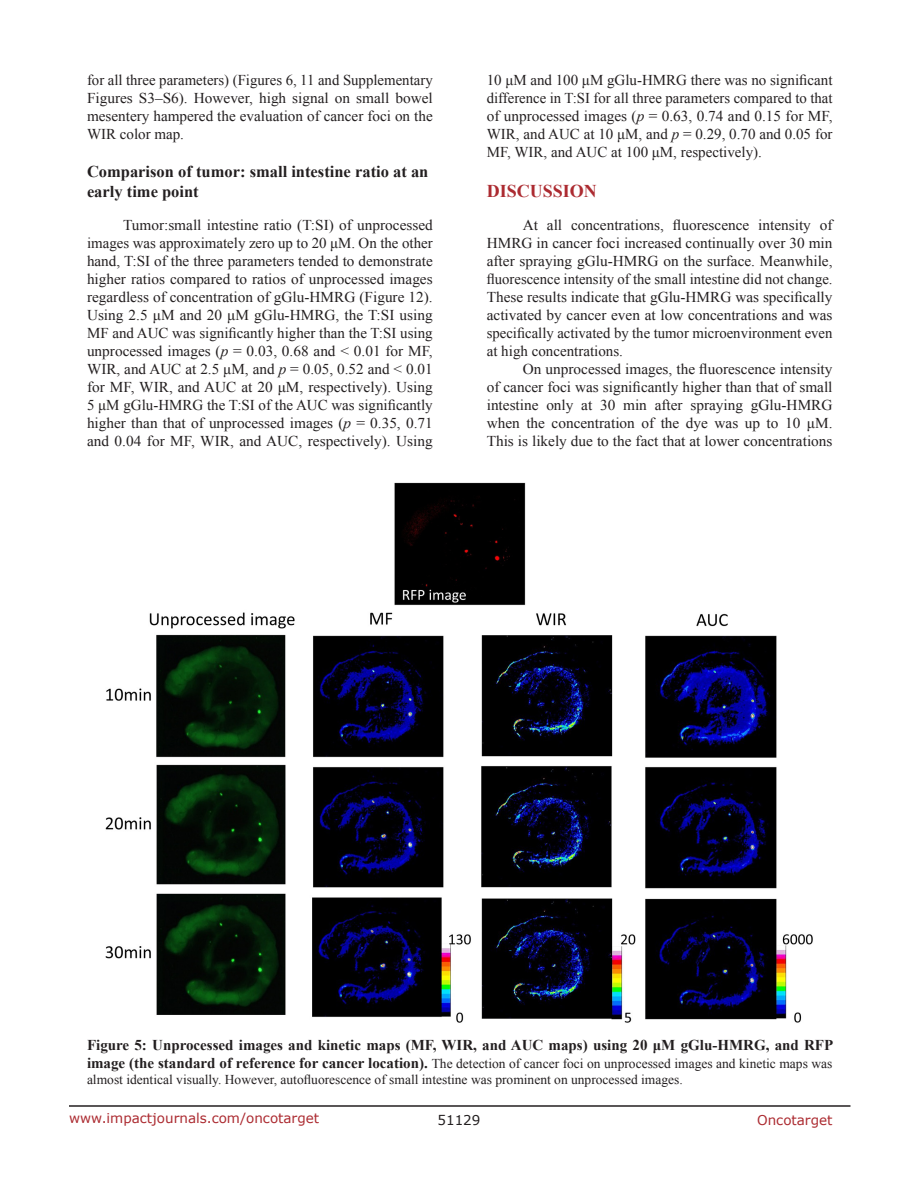
<style>
.page{position:relative;width:918px;height:1188px;background:#fff}
.page>*{position:absolute;margin:0;border:0;box-sizing:border-box;transform-origin:0 0}
.t1{font:700 18px "Times New Roman";color:#ac2b31}
.t2{font:700 16.5px/19.8px "Times New Roman";color:#231f20}
.t3{font:15px/18px "Times New Roman";color:#231f20;text-align:justify}
.t4{font:700 15px "Times New Roman";color:#231f20}
.t5{font:13.5px/16.2px "Times New Roman";color:#231f20}
.t6{font:13.5px "Verdana";color:#ac2b31}
.t7{font:13.5px "Verdana";color:#231f20}
.s1{font-style:italic}
.s2{font-weight:700;font-size:15px}
</style>
<div class="page">
<hr style="left:69px;top:1105px;width:781px;height:2px;background:#231f20">
<img style="left:106px;top:483px;width:707px;height:540px">
<p class="t3" style="left:87px;top:71px;width:347px">for all three parameters) (Figures 6, 11 and Supplementary Figures S3–S6). However, high signal on small bowel mesentery hampered the evaluation of cancer foci on the WIR color map.</p>
<p class="t2" style="left:87px;top:161px;width:343px">Comparison of tumor: small intestine ratio at an early time point</p>
<p class="t3" style="left:87px;top:216px;width:347px;text-indent:36px">Tumor:small intestine ratio (T:SI) of unprocessed images was approximately zero up to 20 μM. On the other hand, T:SI of the three parameters tended to demonstrate higher ratios compared to ratios of unprocessed images regardless of concentration of gGlu-HMRG (Figure 12).<br>Using 2.5 μM and 20 μM gGlu-HMRG, the T:SI using MF and AUC was significantly higher than the T:SI using unprocessed images (<span class="s1">p</span> = 0.03, 0.68 and &lt; 0.01 for MF, WIR, and AUC at 2.5 μM, and <span class="s1">p</span> = 0.05, 0.52 and &lt; 0.01 for MF, WIR, and AUC at 20 μM, respectively). Using 5 μM gGlu-HMRG the T:SI of the AUC was significantly higher than that of unprocessed images (<span class="s1">p</span> = 0.35, 0.71 and 0.04 for MF, WIR, and AUC, respectively). Using</p>
<p class="t3" style="left:487px;top:71px;width:347px">10 μM and 100 μM gGlu-HMRG there was no significant difference in T:SI for all three parameters compared to that of unprocessed images (<span class="s1">p</span> = 0.63, 0.74 and 0.15 for MF, WIR, and AUC at 10 μM, and <span class="s1">p</span> = 0.29, 0.70 and 0.05 for MF, WIR, and AUC at 100 μM, respectively).</p>
<p class="t1" style="left:487px;top:179px;width:112px">DISCUSSION</p>
<p class="t3" style="left:487px;top:216px;width:347px;text-indent:36px">At all concentrations, fluorescence intensity of HMRG in cancer foci increased continually over 30 min after spraying gGlu-HMRG on the surface. Meanwhile, fluorescence intensity of the small intestine did not change.<br>These results indicate that gGlu-HMRG was specifically activated by cancer even at low concentrations and was specifically activated by the tumor microenvironment even at high concentrations.</p>
<p class="t3" style="left:487px;top:360px;width:347px;text-indent:36px">On unprocessed images, the fluorescence intensity of cancer foci was significantly higher than that of small intestine only at 30 min after spraying gGlu-HMRG when the concentration of the dye was up to 10 μM.<br>This is likely due to the fact that at lower concentrations</p>
<p class="t4" style="left:87px;top:1035px;width:748px">Figure 5: Unprocessed images and kinetic maps (MF, WIR, and AUC maps) using 20 μM gGlu-HMRG, and RFP</p>
<p class="t5" style="left:87px;top:1055px;width:747px"><span class="s2">image (the standard of reference for cancer location).</span> The detection of cancer foci on unprocessed images and kinetic maps was almost identical visually. However, autofluorescence of small intestine was prominent on unprocessed images.</p>
<p class="t6" style="left:69px;top:1109px;width:252px">www.impactjournals.com/oncotarget</p>
<p class="t7" style="left:438px;top:1111px;width:44px">51129</p>
<p class="t6" style="left:757px;top:1111px;width:77px">Oncotarget</p>
</div>
